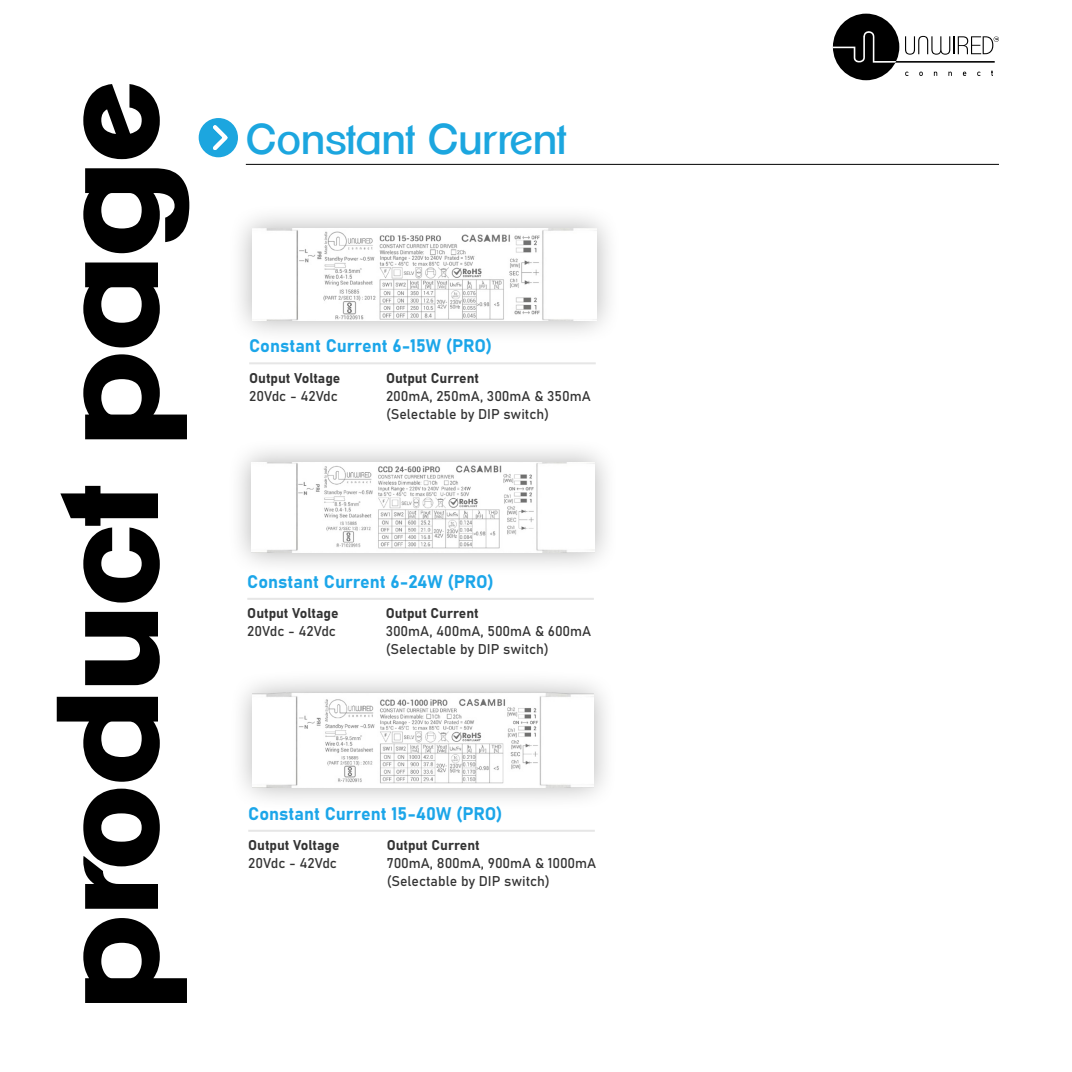
<style>
.page{position:relative;width:1072px;height:1072px;background:#fff}
.page>*{position:absolute;margin:0;border:0;box-sizing:border-box;transform-origin:0 0}
.t1{font:800 140.6px "Clemente P Dao";letter-spacing:-.025em;color:#000}
.t2{font:42px "Clemente P Dai";color:#1ca6df}
.t3{font:18px "Bahnschrift";color:#1ca6e9}
.t4{font:14px/18px "Bahnschrift";color:#333}
</style>
<div class="page">
<hr style="left:249px;top:362px;width:347px;height:2px;background:#e6e6e6">
<hr style="left:248px;top:830px;width:347px;height:2px;background:#e6e6e6">
<hr style="left:247px;top:598px;width:347px;height:2px;background:#e6e6e6">
<div style="left:227px;top:204px;width:394px;height:141px;background:#000;opacity:.3"></div>
<img style="left:252px;top:229px;width:345px;height:91px">
<div style="left:229px;top:669px;width:389px;height:143px;background:#000;opacity:.3"></div>
<img style="left:253px;top:691px;width:340px;height:96px">
<div style="left:228px;top:438px;width:391px;height:139px;background:#000;opacity:.3"></div>
<img style="left:252px;top:462px;width:342px;height:91px">
<hr style="left:246px;top:164px;width:753px;height:1px;background:#000">
<svg style="left:199px;top:118px;width:39px;height:39px"></svg>
<div style="left:833px;top:14px;width:66px;height:66px;background:#000;border-radius:50%"></div>
<svg style="left:905px;top:72px;width:4px;height:4px"></svg>
<svg style="left:919px;top:72px;width:4px;height:4px"></svg>
<svg style="left:948px;top:72px;width:4px;height:4px"></svg>
<svg style="left:963px;top:72px;width:3px;height:4px"></svg>
<svg style="left:977px;top:72px;width:4px;height:4px"></svg>
<svg style="left:833px;top:31px;width:166px;height:32px"></svg>
<p class="t1" style="left:22px;top:1011px;width:933px;rotate:-90deg">product page</p>
<p class="t2" style="left:246px;top:114px;width:322px">Constant Current</p>
<p class="t3" style="left:249px;top:332px;width:245px">Constant Current 6-15W (PRO)</p>
<p class="t4" style="left:249px;top:368px;width:93px">Output Voltage</p>
<p class="t4" style="left:249px;top:386px;width:90px">20Vdc - 42Vdc</p>
<p class="t4" style="left:386px;top:368px;width:95px">Output Current</p>
<p class="t4" style="left:386px;top:386px;width:207px">200mA, 250mA, 300mA &amp; 350mA (Selectable by DIP switch)</p>
<p class="t3" style="left:247px;top:568px;width:248px">Constant Current 6-24W (PRO)</p>
<p class="t4" style="left:247px;top:603px;width:93px">Output Voltage</p>
<p class="t4" style="left:247px;top:621px;width:90px">20Vdc - 42Vdc</p>
<p class="t4" style="left:386px;top:603px;width:95px">Output Current</p>
<p class="t4" style="left:386px;top:621px;width:207px">300mA, 400mA, 500mA &amp; 600mA (Selectable by DIP switch)</p>
<p class="t3" style="left:248px;top:800px;width:256px">Constant Current 15-40W (PRO)</p>
<p class="t4" style="left:248px;top:835px;width:93px">Output Voltage</p>
<p class="t4" style="left:248px;top:853px;width:90px">20Vdc - 42Vdc</p>
<p class="t4" style="left:387px;top:835px;width:95px">Output Current</p>
<p class="t4" style="left:387px;top:853px;width:211px">700mA, 800mA, 900mA &amp; 1000mA (Selectable by DIP switch)</p>
</div>
